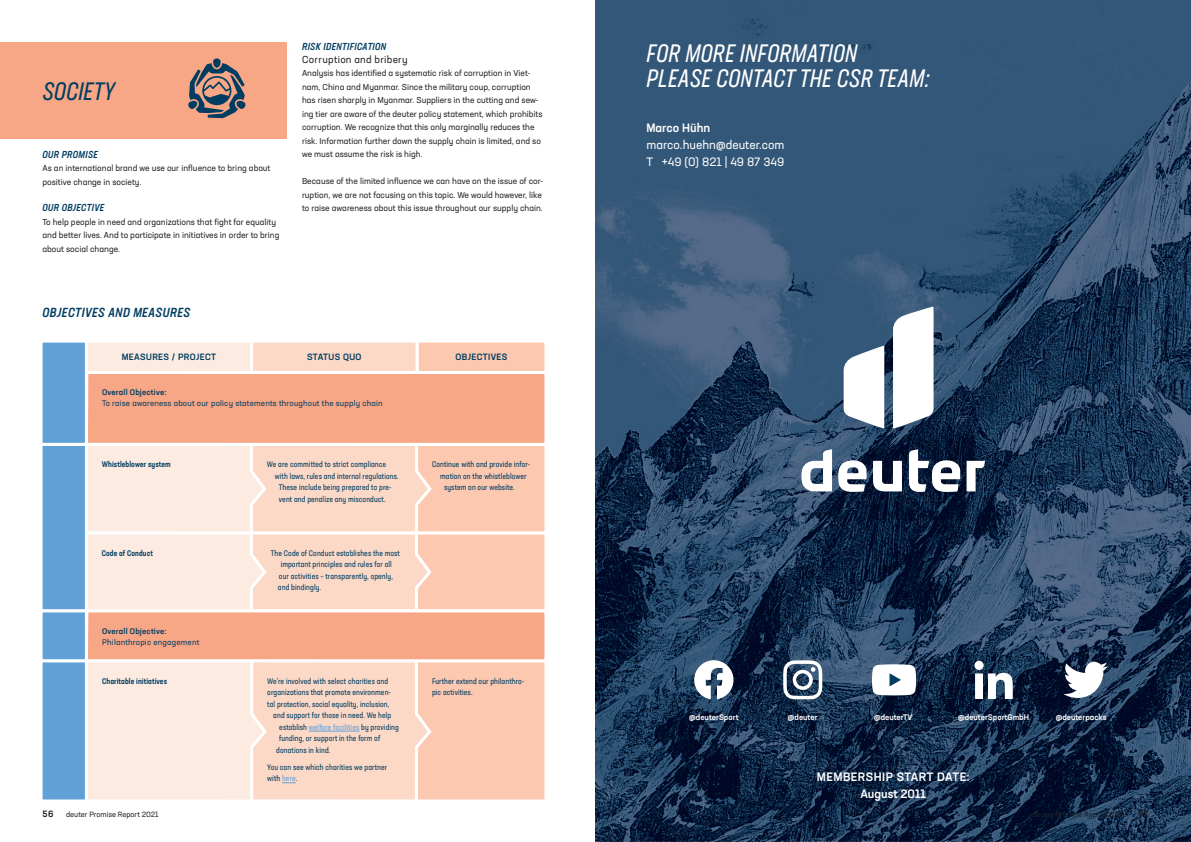
<style>
.page{position:relative;width:1191px;height:842px;background:#fff}
.page>*{position:absolute;margin:0;border:0;box-sizing:border-box;transform-origin:0 0}
.t1{font:italic 25px/25px "Neusa Next Std Compact";letter-spacing:.01em;color:#fff}
.t2{font:italic 25px "Neusa Next Std Compact";letter-spacing:.01em;color:#013d61}
.t3{font:italic 500 condensed 13px "Neusa Next Std";letter-spacing:.035em;color:#013d61}
.t4{font:12px/17px "Neusa Next Std";color:#fff}
.t5{font:500 12px/17px "Neusa Next Std";letter-spacing:.03em;color:#fff;text-align:center}
.t6{font:500 12px "Neusa Next Std";color:#fff}
.t7{font:italic 500 condensed 10px "Neusa Next Std";letter-spacing:.035em;color:#013d61}
.t8{font:10px "Neusa Next Std";letter-spacing:.025em;color:#231f20}
.t9{font:500 9px "Neusa Next Std";letter-spacing:.04em;color:#013d61}
.t10{font:500 9px "Neusa Next Std";color:#231f20}
.t11{font:8.5px/13.5px "Neusa Next Std";color:#231f20}
.t12{font:condensed 8px/11.5px "Neusa Next Std";letter-spacing:.01em;color:#013d61}
.t13{font:8px "Neusa Next Std";letter-spacing:.02em;color:#013d61}
.t14{font:500 8px "Neusa Next Std";color:#fff}
.t15{font:500 condensed 8px "Neusa Next Std";letter-spacing:.01em;color:#013d61}
.t16{font:500 8px "Neusa Next Std";letter-spacing:.02em;color:#013d61}
.t17{font:7.5px "Neusa Next Std";color:#231f20}
.s1{color:#61a1d7}
</style>
<div class="page">
<img style="left:595px;top:0;width:596px;height:842px">
<svg style="left:801px;top:449px;width:31px;height:42px"></svg>
<svg style="left:838px;top:460px;width:28px;height:32px"></svg>
<svg style="left:873px;top:461px;width:29px;height:30px"></svg>
<svg style="left:909px;top:449px;width:51px;height:43px"></svg>
<svg style="left:966px;top:461px;width:19px;height:30px"></svg>
<svg style="left:843px;top:346px;width:41px;height:82px"></svg>
<svg style="left:893px;top:306px;width:40px;height:122px"></svg>
<svg style="left:42px;top:342px;width:503px;height:458px;background:#eecbbe"></svg>
<div style="left:0;top:43px;width:286px;height:96px;background:#f7a686"></div>
<svg style="left:188px;top:58px;width:58px;height:60px"></svg>
<svg style="left:783px;top:660px;width:39px;height:39px"></svg>
<svg style="left:694px;top:660px;width:39px;height:39px"></svg>
<svg style="left:872px;top:664px;width:44px;height:31px"></svg>
<svg style="left:974px;top:661px;width:38px;height:38px"></svg>
<svg style="left:1063px;top:662px;width:44px;height:36px"></svg>
<h1 class="t2" style="left:43px;top:76px;width:74px">SOCIETY</h1>
<p class="t7" style="left:43px;top:148px;width:57px">OUR PROMISE</p>
<p class="t11" style="left:43px;top:161px;width:229px">As an international brand we use our influence to bring about positive change in society.</p>
<p class="t7" style="left:43px;top:201px;width:63px">OUR OBJECTIVE</p>
<p class="t11" style="left:43px;top:215px;width:238px">To help people in need and organizations that fight for equality and better lives. And to participate in initiatives in order to bring about social change.</p>
<h2 class="t3" style="left:43px;top:304px;width:149px">OBJECTIVES AND MEASURES</h2>
<p class="t7" style="left:302px;top:40px;width:86px">RISK IDENTIFICATION</p>
<p class="t8" style="left:302px;top:53px;width:107px">Corruption and bribery</p>
<p class="t11" style="left:302px;top:66px;width:242px">Analysis has identified a systematic risk of corruption in Viet&shy;nam, China and Myanmar. Since the military coup, corruption has risen sharply in Myanmar. Suppliers in the cutting and sew&shy;ing tier are aware of the deuter policy statement, which prohibits corruption. We recognize that this only marginally reduces the risk. Information further down the supply chain is limited, and so we must assume the risk is high.</p>
<p class="t11" style="left:302px;top:174px;width:243px">Because of the limited influence we can have on the issue of cor&shy;ruption, we are not focusing on this topic. We would however, like to raise awareness about this issue throughout our supply chain.</p>
<p class="t9" style="left:122px;top:351px;width:96px">MEASURES / PROJECT</p>
<p class="t9" style="left:307px;top:351px;width:56px">STATUS QUO</p>
<p class="t9" style="left:455px;top:351px;width:54px">OBJECTIVES</p>
<p class="t16" style="left:102px;top:387px;width:66px">Overall Objective:</p>
<p class="t13" style="left:102px;top:398px;width:282px">To raise awareness about our policy statements throughout the supply chain</p>
<p class="t15" style="left:102px;top:459px;width:70px">Whistleblower system</p>
<p class="t12" style="left:267px;top:458px;width:121px">We are committed to strict compliance</p>
<p class="t12" style="left:275px;top:470px;width:125px">with laws, rules and internal regulations.</p>
<p class="t12" style="left:279px;top:481px;width:114px">These include being prepared to pre-</p>
<p class="t12" style="left:279px;top:493px;width:108px">vent and penalize any misconduct.</p>
<p class="t15" style="left:102px;top:548px;width:53px">Code of Conduct</p>
<p class="t12" style="left:271px;top:547px;width:131px">The Code of Conduct establishes the most</p>
<p class="t12" style="left:281px;top:559px;width:113px">important principles and rules for all</p>
<p class="t12" style="left:279px;top:570px;width:116px">our activities – transparently, openly,</p>
<p class="t12" style="left:278px;top:582px;width:45px">and bindingly.</p>
<p class="t16" style="left:102px;top:626px;width:66px">Overall Objective:</p>
<p class="t13" style="left:102px;top:637px;width:99px">Philanthropic engagement</p>
<p class="t15" style="left:102px;top:676px;width:66px">Charitable initiatives</p>
<p class="t12" style="left:267px;top:675px;width:122px">We’re involved with select charities and</p>
<p class="t12" style="left:267px;top:686px;width:125px">organizations that promote environmen-</p>
<p class="t12" style="left:267px;top:698px;width:124px">tal protection, social equality, inclusion,</p>
<p class="t12" style="left:273px;top:709px;width:119px">and support for those in need. We help</p>
<p class="t12" style="left:279px;top:721px;width:121px">establish <span class="s1">welfare facilities</span> by providing</p>
<p class="t12" style="left:279px;top:732px;width:102px">funding, or support in the form of</p>
<p class="t12" style="left:276px;top:744px;width:56px">donations in kind.</p>
<p class="t12" style="left:267px;top:761px;width:121px">You can see which charities we partner with <span class="s1">here</span>.</p>
<p class="t12" style="left:432px;top:458px;width:99px;text-align:center">Continue with and provide infor&shy;mation on the whistleblower system on our website.</p>
<p class="t12" style="left:432px;top:675px;width:94px">Further extend our philanthro&shy;pic activities.</p>
<h1 class="t1" style="left:646px;top:40px;width:285px">FOR MORE INFORMATION<br>PLEASE CONTACT THE CSR TEAM:</h1>
<h3 class="t6" style="left:646px;top:120px;width:65px">Marco Hühn</h3>
<h3 class="t4" style="left:646px;top:136px;width:140px">marco.huehn@deuter.com<br>T +49 (0) 821 | 49 87 349</h3>
<p class="t14" style="left:689px;top:712px;width:51px">@deuterSport</p>
<p class="t14" style="left:788px;top:712px;width:31px">@deuter</p>
<p class="t14" style="left:874px;top:712px;width:40px">@deuterTV</p>
<p class="t14" style="left:958px;top:712px;width:72px">@deuterSportGmbH</p>
<p class="t14" style="left:1055px;top:712px;width:52px">@deuterpacks</p>
<h3 class="t5" style="left:816px;top:768px;width:154px">MEMBERSHIP START DATE:<br>August 2011</h3>
<p class="t10" style="left:43px;top:808px;width:13px">56</p>
<p class="t17" style="left:66px;top:810px;width:94px">deuter Promise Report 2021</p>
<p class="t17" style="left:1032px;top:809px;width:94px">deuter Promise Report 2021</p>
<p class="t10" style="left:1138px;top:808px;width:12px">57</p>
</div>
